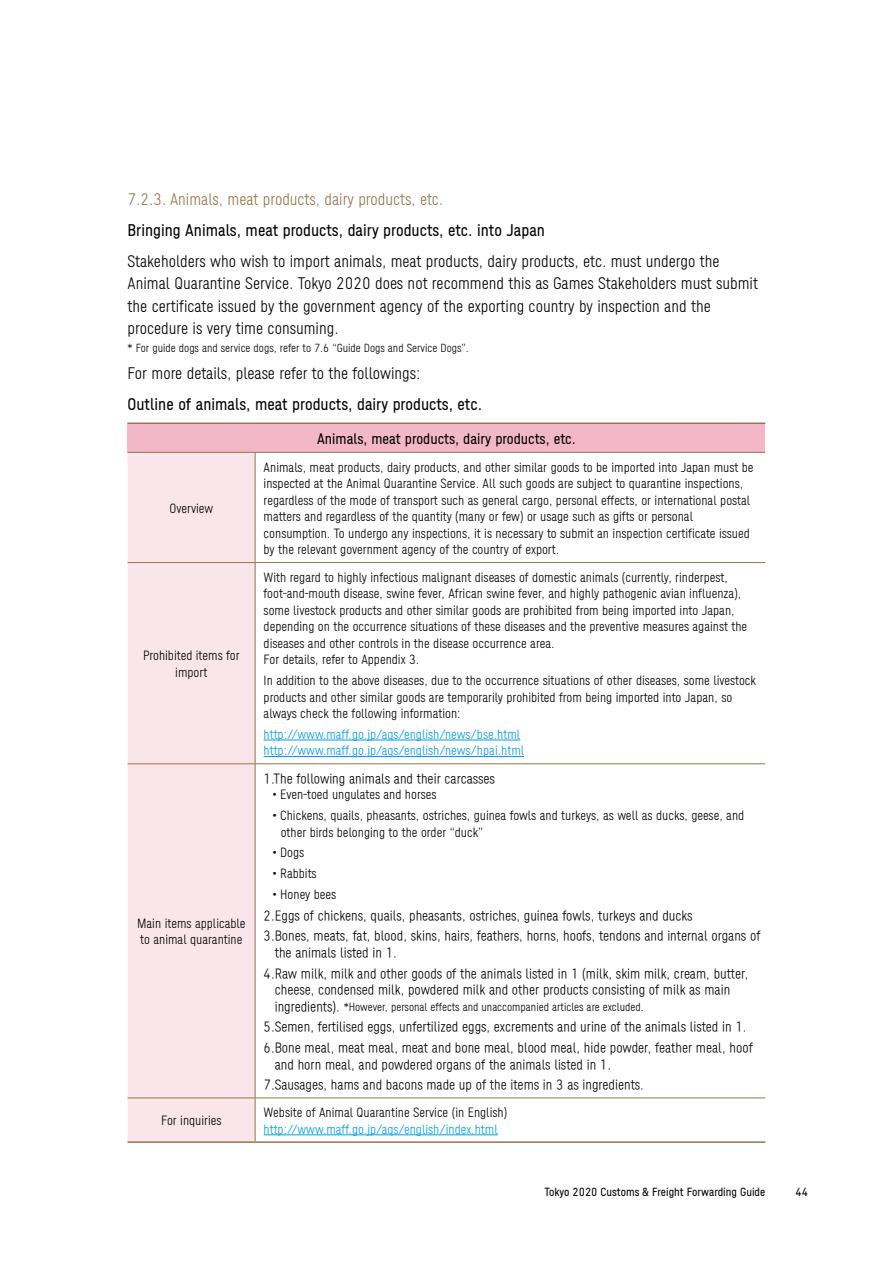
<style>
.page{position:relative;width:893px;height:1263px;background:#fff}
.page>*{position:absolute;margin:0;border:0;box-sizing:border-box;transform-origin:0 0}
.t1{font:300 15px/22.5px "TOKYO2020";color:#000}
.t2{font:15px "TOKYO2020";color:#000}
.t3{font:300 15px "TOKYO2020";color:#96764d}
.t4{font:13.5px "TOKYO2020";color:#000}
.t5{font:300 12px/16.5px "TOKYO2020";color:#000}
.t6{font:300 12px/20.7px "TOKYO2020 MERGE";color:#000}
.t7{font:300 12px/16.5px "TOKYO2020";color:#00a0e9}
.t8{font:300 10.5px "TOKYO2020";color:#000}
.t9{font:10.5px "TOKYO2020";color:#000}
.s1{font-family:"TOKYO2020 JPN"}
.s2{font-family:"TOKYO2020 MERGE";font-size:12px}
</style>
<div class="page">
<div style="left:128px;top:423px;width:637px;height:29px;background:#f2b8c8"></div>
<div style="left:128px;top:453px;width:127px;height:688px;background:#fae5eb"></div>
<hr style="left:128px;top:422px;width:127px;height:2px;background:#96764d">
<hr style="left:255px;top:422px;width:510px;height:2px;background:#96764d">
<hr style="left:128px;top:1141px;width:127px;height:2px;background:#96764d">
<hr style="left:255px;top:1141px;width:510px;height:2px;background:#96764d">
<hr style="left:128px;top:452px;width:127px;height:1px;background:#96764d">
<hr style="left:255px;top:452px;width:510px;height:1px;background:#96764d">
<hr style="left:255px;top:452px;width:1px;height:110px;background:#96764d">
<hr style="left:128px;top:562px;width:127px;height:1px;background:#96764d">
<hr style="left:255px;top:562px;width:510px;height:1px;background:#96764d">
<hr style="left:255px;top:563px;width:1px;height:201px;background:#96764d">
<hr style="left:128px;top:763px;width:127px;height:1px;background:#96764d">
<hr style="left:255px;top:763px;width:510px;height:1px;background:#96764d">
<hr style="left:255px;top:764px;width:1px;height:334px;background:#96764d">
<hr style="left:128px;top:1098px;width:127px;height:1px;background:#96764d">
<hr style="left:255px;top:1098px;width:510px;height:1px;background:#96764d">
<hr style="left:255px;top:1098px;width:1px;height:43px;background:#96764d">
<hr style="left:264px;top:740px;width:256px;height:1px;background:#00a0e9">
<hr style="left:264px;top:756px;width:260px;height:1px;background:#00a0e9">
<hr style="left:264px;top:1134px;width:234px;height:1px;background:#00a0e9">
<p class="t3" style="left:128px;top:189px;width:317px">7.2.3. Animals, meat products, dairy products, etc.</p>
<p class="t2" style="left:128px;top:219px;width:419px">Bringing Animals, meat products, dairy products, etc. into Japan</p>
<p class="t1" style="left:128px;top:249px;width:632px">Stakeholders who wish to import animals, meat products, dairy products, etc. must undergo the Animal Quarantine Service. Tokyo 2020 does not recommend this as Games Stakeholders must submit the certificate issued by the government agency of the exporting country by inspection and the procedure is very time consuming.</p>
<p class="t8" style="left:128px;top:341px;width:343px">* For guide dogs and service dogs, refer to 7.6 “Guide Dogs and Service Dogs”.</p>
<p class="t1" style="left:128px;top:361px;width:294px">For more details, please refer to the followings:</p>
<p class="t2" style="left:128px;top:393px;width:356px">Outline of animals, meat products, dairy products, etc.</p>
<p class="t4" style="left:317px;top:429px;width:260px">Animals, meat products, dairy products, etc.</p>
<p class="t5" style="left:169px;top:500px;width:45px">Overview</p>
<p class="t5" style="left:143px;top:647px;width:98px;text-align:center">Prohibited items for import</p>
<p class="t5" style="left:137px;top:915px;width:110px">Main items applicable to animal quarantine</p>
<p class="t5" style="left:161px;top:1112px;width:62px">For inquiries</p>
<p class="t5" style="left:264px;top:458px;width:491px">Animals, meat products, dairy products, and other similar goods to be imported into Japan must be inspected at the Animal Quarantine Service. All such goods are subject to quarantine inspections, regardless of the mode of transport such as general cargo, personal effects, or international postal matters and regardless of the quantity (many or few) or usage such as gifts or personal consumption. To undergo any inspections, it is necessary to submit an inspection certificate issued by the relevant government agency of the country of export.</p>
<p class="t5" style="left:264px;top:569px;width:485px">With regard to highly infectious malignant diseases of domestic animals (currently, rinderpest, foot-and-mouth disease, swine fever, African swine fever, and highly pathogenic avian influenza), some livestock products and other similar goods are prohibited from being imported into Japan, depending on the occurrence situations of these diseases and the preventive measures against the diseases and other controls in the disease occurrence area.<br>For details, refer to Appendix 3.</p>
<p class="t5" style="left:264px;top:672px;width:494px">In addition to the above diseases, due to the occurrence situations of other diseases, some livestock products and other similar goods are temporarily prohibited from being imported into Japan, so always check the following information:</p>
<p class="t7" style="left:264px;top:726px;width:262px">http://www.maff.go.jp/aqs/english/news/bse.html http://www.maff.go.jp/aqs/english/news/hpai.html</p>
<p class="t6" style="left:264px;top:767px;width:233px">1.The following animals and their carcasses</p>
<p class="t5" style="left:272px;top:786px;width:166px"><span class="s1">•</span> Even-toed ungulates and horses</p>
<p class="t5" style="left:281px;top:807px;width:465px;text-indent:-9px"><span class="s1">•</span> Chickens, quails, pheasants, ostriches, guinea fowls and turkeys, as well as ducks, geese, and other birds belonging to the order “duck”</p>
<p class="t5" style="left:272px;top:844px;width:34px"><span class="s1">•</span> Dogs</p>
<p class="t5" style="left:272px;top:865px;width:46px"><span class="s1">•</span> Rabbits</p>
<p class="t5" style="left:272px;top:886px;width:66px"><span class="s1">•</span> Honey bees</p>
<p class="t6" style="left:264px;top:904px;width:498px">2.Eggs of chickens, quails, pheasants, ostriches, guinea fowls, turkeys and ducks<br>3.Bones, meats, fat, blood, skins, hairs, feathers, horns, hoofs, tendons and internal organs of</p>
<p class="t6" style="left:264px;top:941px;width:486px;text-indent:11px">the animals listed in 1.<br>4.Raw milk, milk and other goods of the animals listed in 1 (milk, skim milk, cream, butter,</p>
<p class="t6" style="left:275px;top:979px;width:457px">cheese, condensed milk, powdered milk and other products consisting of milk as main</p>
<p class="t8" style="left:275px;top:999px;width:371px"><span class="s2">ingredients).</span> *However, personal effects and unaccompanied articles are excluded.</p>
<p class="t6" style="left:264px;top:1016px;width:491px">5.Semen, fertilised eggs, unfertilized eggs, excrements and urine of the animals listed in 1.<br>6.Bone meal, meat meal, meat and bone meal, blood meal, hide powder, feather meal, hoof</p>
<p class="t6" style="left:264px;top:1053px;width:382px;text-indent:11px">and horn meal, and powdered organs of the animals listed in 1.<br>7.Sausages, hams and bacons made up of the items in 3 as ingredients.</p>
<p class="t5" style="left:264px;top:1104px;width:245px">Website of Animal Quarantine Service (in English)</p>
<p class="t7" style="left:264px;top:1120px;width:236px">http://www.maff.go.jp/aqs/english/index.html</p>
<p class="t9" style="left:544px;top:1184px;width:222px">Tokyo 2020 Customs &amp; Freight Forwarding Guide</p>
<p class="t9" style="left:795px;top:1184px;width:14px">44</p>
</div>
